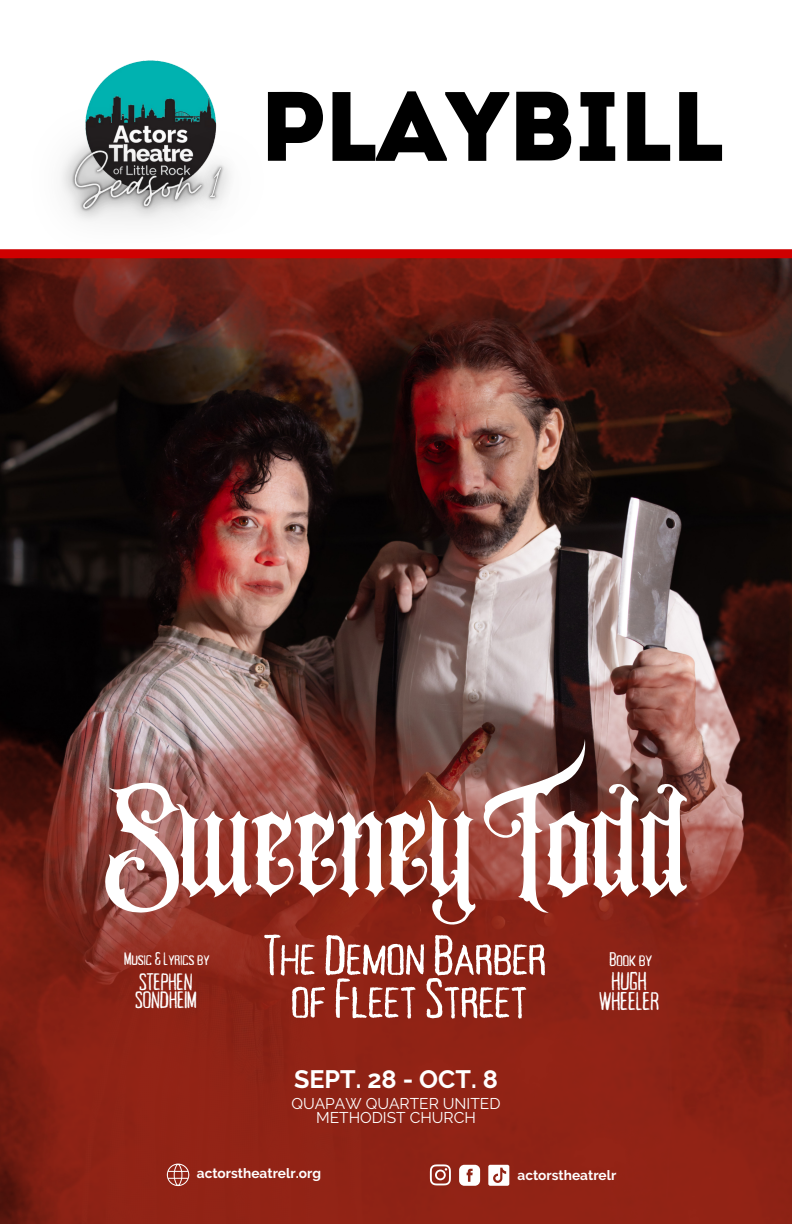
<style>
.page{position:relative;width:792px;height:1224px;background:#fff}
.page>*{position:absolute;margin:0;border:0;box-sizing:border-box;transform-origin:0 0}
.t1{font:145px "Amstrong";color:#fff}
.t2{font:900 98.2px "Intro";color:#000}
.t3{font:56.6px "Tallow Sans TC Pen";color:#fff}
.t4{font:25.8px "Tallow Sans TC Pen";color:#fff}
.t5{font:700 25.2px "Raleway";color:#fff}
.t6{font:23.8px "Tallow Sans TC Pen";color:#fff}
.t7{font:19.8px "Tallow Sans TC Pen";color:#fff}
.t8{font:18.2px "Tallow Sans TC Pen";color:#fff}
.t9{font:15.6px/14.2px "Raleway";color:#fff;text-align:center}
.t10{font:700 13.6px "Raleway";color:#fff}
</style>
<div class="page">
<img style="left:0;top:466px;width:792px;height:109px">
<img style="left:0;top:258px;width:792px;height:208px">
<img style="left:0;top:77px;width:107px;height:246px">
<img style="left:107px;top:60px;width:217px;height:273px">
<div style="left:0;top:249px;width:792px;height:9px;background:#cf0000"></div>
<img style="left:0;top:575px;width:792px;height:649px">
<svg style="left:430px;top:1164px;width:21px;height:21px"></svg>
<svg style="left:459px;top:1165px;width:21px;height:21px"></svg>
<svg style="left:488px;top:1165px;width:21px;height:21px"></svg>
<svg style="left:167px;top:1164px;width:22px;height:22px"></svg>
<p class="t2" style="left:260px;top:87px;width:465px">PLAYBILL</p>
<p class="t1" style="left:104px;top:735px;width:585px">SweeneyTodd</p>
<p class="t3" style="left:264px;top:925px;width:284px">TheDemonBarber</p>
<p class="t3" style="left:291px;top:968px;width:238px">of FleetStreet</p>
<p class="t8" style="left:124px;top:949px;width:87px">Music&amp;Lyricsby</p>
<p class="t6" style="left:139px;top:969px;width:55px">STEPHEN</p>
<p class="t6" style="left:135px;top:987px;width:63px">SONDHEIM</p>
<p class="t7" style="left:609px;top:949px;width:44px">Bookby</p>
<p class="t4" style="left:612px;top:967px;width:37px">HUGH</p>
<p class="t4" style="left:599px;top:987px;width:61px">WHEELER</p>
<p class="t5" style="left:294px;top:1064px;width:205px">SEPT. 28 - OCT. 8</p>
<p class="t9" style="left:291px;top:1096px;width:211px">QUAPAW QUARTER UNITED<br>METHODIST CHURCH</p>
<p class="t10" style="left:197px;top:1165px;width:126px">actorstheatrelr.org</p>
<p class="t10" style="left:518px;top:1167px;width:100px">actorstheatrelr</p>
</div>
